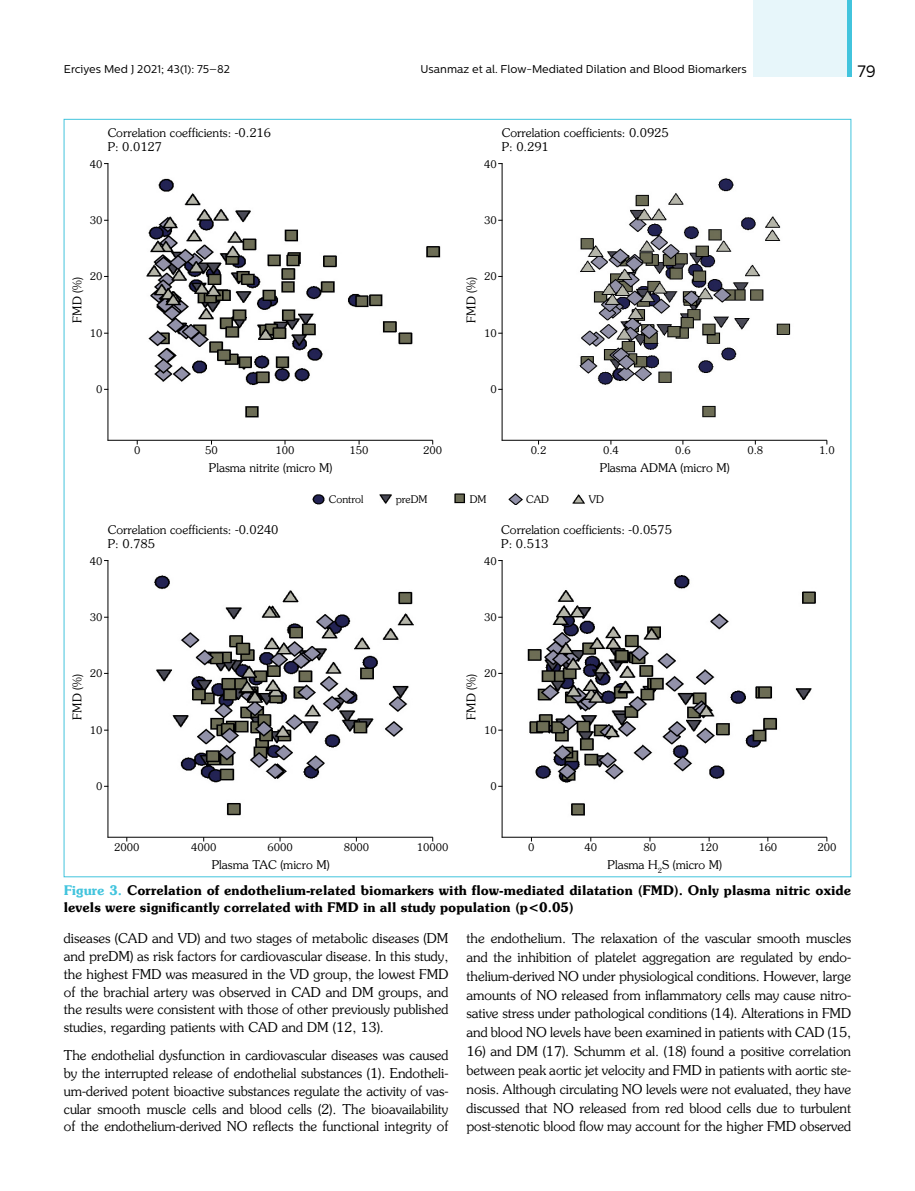
<style>
.page{position:relative;width:915px;height:1191px;background:#fff}
.page>*{position:absolute;margin:0;border:0;box-sizing:border-box;transform-origin:0 0}
.t1{font:16.5px "Centrale Sans";color:#000}
.t2{font:13.5px/17.7px "Souvenir";letter-spacing:-.005em;color:#000;text-align:justify}
.t3{font:700 13.5px/17.2px "Souvenir";color:#000}
.t4{font:12px/14.4px "Souvenir";color:#000}
.t5{font:11.25px "Centrale Sans";color:#000}
.t6{font:10.5px "Souvenir";color:#000}
.s1{color:#42c4dd}
</style>
<div class="page">
<div style="left:753px;top:0;width:97px;height:77px;background:#e7f6fa"></div>
<svg style="left:847px;top:0;width:3px;height:77px"></svg>
<img style="left:312px;top:494px;width:13px;height:10px">
<img style="left:379px;top:494px;width:13px;height:10px">
<img style="left:454px;top:493px;width:11px;height:11px">
<img style="left:508px;top:493px;width:15px;height:11px">
<img style="left:572px;top:494px;width:13px;height:10px">
<img style="left:146px;top:178px;width:295px;height:240px">
<hr style="left:107px;top:163px;width:1px;height:277px;background:#000">
<hr style="left:107px;top:440px;width:325px;height:1px;background:#000">
<img style="left:579px;top:178px;width:212px;height:240px">
<hr style="left:501px;top:163px;width:1px;height:277px;background:#000">
<hr style="left:501px;top:440px;width:325px;height:1px;background:#000">
<img style="left:154px;top:575px;width:260px;height:241px">
<hr style="left:107px;top:560px;width:1px;height:277px;background:#000">
<hr style="left:107px;top:837px;width:325px;height:1px;background:#000">
<img style="left:527px;top:575px;width:289px;height:241px">
<hr style="left:501px;top:560px;width:1px;height:277px;background:#000">
<hr style="left:501px;top:837px;width:325px;height:1px;background:#000">
<p class="t5" style="left:64px;top:62px;width:168px">Erciyes Med J 2021; 43(1): 75–82</p>
<p class="t5" style="left:420px;top:62px;width:328px">Usanmaz et al. Flow-Mediated Dilation and Blood Biomarkers</p>
<p class="t1" style="left:857px;top:61px;width:20px">79</p>
<p class="t4" style="left:108px;top:125px;width:165px">Correlation coefficients: -0.216<br>P: 0.0127</p>
<p class="t4" style="left:501px;top:125px;width:168px">Correlation coefficients: 0.0925<br>P: 0.291</p>
<p class="t6" style="left:90px;top:158px;width:14px">40</p>
<p class="t6" style="left:484px;top:158px;width:14px">40</p>
<p class="t6" style="left:90px;top:214px;width:14px">30</p>
<p class="t6" style="left:484px;top:214px;width:14px">30</p>
<p class="t6" style="left:90px;top:271px;width:14px">20</p>
<p class="t4" style="left:70px;top:322px;width:47px;rotate:-90deg">FMD (%)</p>
<p class="t6" style="left:484px;top:271px;width:14px">20</p>
<p class="t4" style="left:464px;top:322px;width:47px;rotate:-90deg">FMD (%)</p>
<p class="t6" style="left:90px;top:327px;width:14px">10</p>
<p class="t6" style="left:484px;top:327px;width:14px">10</p>
<p class="t6" style="left:96px;top:383px;width:8px">0</p>
<p class="t6" style="left:490px;top:383px;width:8px">0</p>
<p class="t6" style="left:134px;top:444px;width:8px">0</p>
<p class="t6" style="left:205px;top:444px;width:14px">50</p>
<p class="t6" style="left:275px;top:444px;width:20px">100</p>
<p class="t6" style="left:349px;top:444px;width:20px">150</p>
<p class="t6" style="left:423px;top:444px;width:20px">200</p>
<p class="t6" style="left:530px;top:444px;width:17px">0.2</p>
<p class="t6" style="left:603px;top:444px;width:17px">0.4</p>
<p class="t6" style="left:674px;top:444px;width:17px">0.6</p>
<p class="t6" style="left:747px;top:444px;width:17px">0.8</p>
<p class="t6" style="left:818px;top:444px;width:17px">1.0</p>
<p class="t4" style="left:209px;top:460px;width:125px">Plasma nitrite (micro M)</p>
<p class="t4" style="left:599px;top:460px;width:131px">Plasma ADMA (micro M)</p>
<p class="t6" style="left:329px;top:493px;width:36px">Control</p>
<p class="t6" style="left:395px;top:493px;width:33px">preDM</p>
<p class="t6" style="left:469px;top:493px;width:18px">DM</p>
<p class="t6" style="left:526px;top:493px;width:24px">CAD</p>
<p class="t6" style="left:588px;top:493px;width:17px">VD</p>
<p class="t4" style="left:108px;top:522px;width:172px">Correlation coefficients: -0.0240<br>P: 0.785</p>
<p class="t4" style="left:501px;top:522px;width:172px">Correlation coefficients: -0.0575<br>P: 0.513</p>
<p class="t6" style="left:90px;top:555px;width:14px">40</p>
<p class="t6" style="left:484px;top:555px;width:14px">40</p>
<p class="t6" style="left:90px;top:611px;width:14px">30</p>
<p class="t6" style="left:484px;top:611px;width:14px">30</p>
<p class="t6" style="left:90px;top:667px;width:14px">20</p>
<p class="t4" style="left:70px;top:719px;width:47px;rotate:-90deg">FMD (%)</p>
<p class="t6" style="left:484px;top:667px;width:14px">20</p>
<p class="t4" style="left:464px;top:719px;width:47px;rotate:-90deg">FMD (%)</p>
<p class="t6" style="left:90px;top:724px;width:14px">10</p>
<p class="t6" style="left:484px;top:724px;width:14px">10</p>
<p class="t6" style="left:96px;top:780px;width:8px">0</p>
<p class="t6" style="left:490px;top:780px;width:8px">0</p>
<p class="t6" style="left:114px;top:841px;width:27px">2000</p>
<p class="t6" style="left:191px;top:841px;width:27px">4000</p>
<p class="t6" style="left:267px;top:841px;width:27px">6000</p>
<p class="t6" style="left:343px;top:841px;width:27px">8000</p>
<p class="t6" style="left:417px;top:841px;width:33px">10000</p>
<p class="t4" style="left:212px;top:857px;width:119px">Plasma TAC (micro M)</p>
<p class="t6" style="left:528px;top:841px;width:8px">0</p>
<p class="t6" style="left:584px;top:841px;width:14px">40</p>
<p class="t6" style="left:643px;top:841px;width:14px">80</p>
<p class="t6" style="left:699px;top:841px;width:20px">120</p>
<p class="t6" style="left:758px;top:841px;width:20px">160</p>
<p class="t6" style="left:817px;top:841px;width:20px">200</p>
<p class="t4" style="left:607px;top:857px;width:116px">Plasma H<sub>2</sub>S (micro M)</p>
<p class="t3" style="left:64px;top:881px;width:788px"><span class="s1">Figure 3.</span> Correlation of endothelium-related biomarkers with flow-mediated dilatation (FMD). Only plasma nitric oxide levels were significantly correlated with FMD in all study population (p&lt;0.05)</p>
<p class="t2" style="left:64px;top:929px;width:386px">diseases (CAD and VD) and two stages of metabolic diseases (DM and preDM) as risk factors for cardiovascular disease. In this study, the highest FMD was measured in the VD group, the lowest FMD of the brachial artery was observed in CAD and DM groups, and the results were consistent with those of other previously published studies, regarding patients with CAD and DM (12, 13).</p>
<p class="t2" style="left:64px;top:1046px;width:386px">The endothelial dysfunction in cardiovascular diseases was caused by the interrupted release of endothelial substances (1). Endotheli&shy;um-derived potent bioactive substances regulate the activity of vas&shy;cular smooth muscle cells and blood cells (2). The bioavailability of the endothelium-derived NO reflects the functional integrity of</p>
<p class="t2" style="left:466px;top:929px;width:386px;line-height:18.8px">the endothelium. The relaxation of the vascular smooth muscles and the inhibition of platelet aggregation are regulated by endo&shy;thelium-derived NO under physiological conditions. However, large amounts of NO released from inflammatory cells may cause nitro&shy;sative stress under pathological conditions (14). Alterations in FMD and blood NO levels have been examined in patients with CAD (15,</p>
<p class="t2" style="left:466px;top:1041px;width:386px;line-height:18.8px">16) and DM (17). Schumm et al. (18) found a positive correlation between peak aortic jet velocity and FMD in patients with aortic ste&shy;nosis. Although circulating NO levels were not evaluated, they have discussed that NO released from red blood cells due to turbulent post-stenotic blood flow may account for the higher FMD observed</p>
</div>
